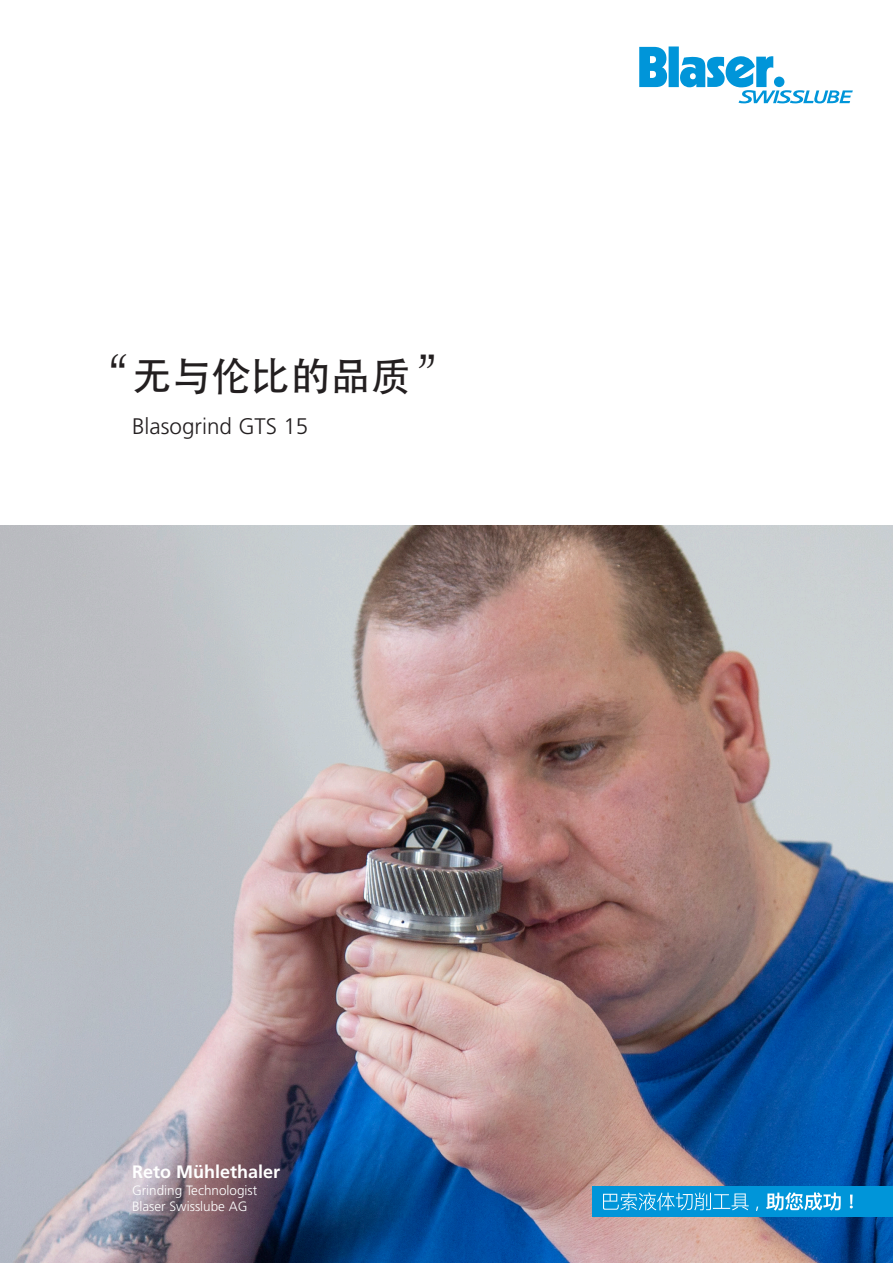
<style>
.page{position:relative;width:893px;height:1263px;background:#fff}
.page>*{position:absolute;margin:0;border:0;box-sizing:border-box;transform-origin:0 0}
.t1{font:500 39.75px "ST Heiti SC";color:#231f20}
.t2{font:300 22.5px "Frutiger LT Std";color:#231f20}
.t3{font:700 18px "Frutiger LT Std";color:#fff}
.t4{font:300 13.5px/16.5px "Frutiger LT Std";color:#fff}
</style>
<div class="page">
<img style="left:0;top:525px;width:893px;height:738px">
<div style="left:592px;top:1186px;width:301px;height:30px;background:#0095d9"></div>
<svg style="left:603px;top:1192px;width:146px;height:18px"></svg>
<svg style="left:766px;top:1192px;width:75px;height:18px"></svg>
<svg style="left:850px;top:1194px;width:3px;height:14px"></svg>
<div style="left:669px;top:46px;width:10px;height:41px;background:#0095d9"></div>
<svg style="left:639px;top:47px;width:28px;height:40px"></svg>
<svg style="left:680px;top:56px;width:173px;height:47px"></svg>
<h1 class="t1" style="left:88px;top:354px;width:371px">“无与伦比的品质 ”</h1>
<h2 class="t2" style="left:132px;top:413px;width:178px">Blasogrind GTS 15</h2>
<h3 class="t3" style="left:132px;top:1161px;width:150px">Reto Mühlethaler</h3>
<p class="t4" style="left:132px;top:1182px;width:127px">Grinding Technologist<br>Blaser Swisslube AG</p>
</div>
